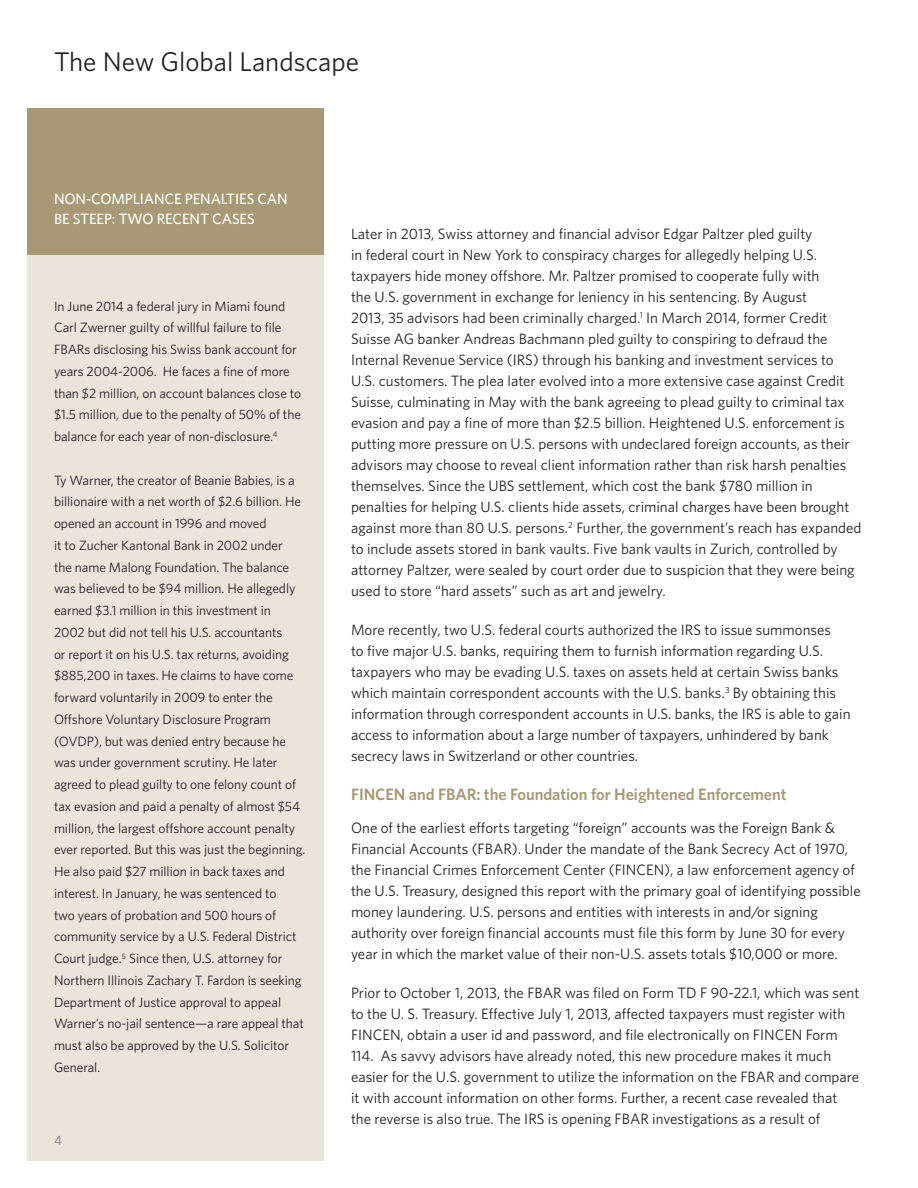
<style>
.page{position:relative;width:918px;height:1188px;background:#fff}
.page>*{position:absolute;margin:0;border:0;box-sizing:border-box;transform-origin:0 0}
.t1{font:27px "Whitney";color:#231f20}
.t2{font:600 16.5px "Whitney";letter-spacing:-.005em;color:#a79975}
.Body_Text{font:15px/21px "Whitney";color:#231f20}
.t3{font:500 15px "Whitney";letter-spacing:-.005em;color:#fff}
.t4{font:13.5px/21.8px "Whitney";letter-spacing:-.005em;color:#231f20}
.t5{font:13.5px "Whitney";color:#808083}
</style>
<div class="page">
<div style="left:27px;top:204px;width:297px;height:957px;background:#eae5db"></div>
<div style="left:27px;top:109px;width:297px;height:146px;background:#a79975"></div>
<p class="t1" style="left:54px;top:44px;width:307px">The New Global Landscape</p>
<p class="t3" style="left:54px;top:189px;width:235px">NON-COMPLIANCE PENALTIES CAN</p>
<p class="t3" style="left:54px;top:209px;width:202px">BE STEEP: TWO RECENT CASES</p>
<p class="t4" style="left:54px;top:295px;width:249px">In June 2014 a federal jury in Miami found Carl Zwerner guilty of willful failure to file FBARs disclosing his Swiss bank account for years 2004-2006. He faces a fine of more than $2 million, on account balances close to $1.5 million, due to the penalty of 50% of the balance for each year of non-disclosure.<sup>4</sup></p>
<p class="t4" style="left:54px;top:469px;width:249px">Ty Warner, the creator of Beanie Babies, is a billionaire with a net worth of $2.6 billion. He opened an account in 1996 and moved</p>
<p class="t4" style="left:54px;top:534px;width:253px">it to Zucher Kantonal Bank in 2002 under<br>the name Malong Foundation. The balance was believed to be $94 million. He allegedly earned $3.1 million in this investment in<br>2002 but did not tell his U.S. accountants<br>or report it on his U.S. tax returns, avoiding $885,200 in taxes. He claims to have come forward voluntarily in 2009 to enter the Offshore Voluntary Disclosure Program (OVDP), but was denied entry because he was under government scrutiny. He later agreed to plead guilty to one felony count of tax evasion and paid a penalty of almost $54 million, the largest offshore account penalty ever reported. But this was just the beginning.<br>He also paid $27 million in back taxes and interest. In January, he was sentenced to<br>two years of probation and 500 hours of community service by a U.S. Federal District Court judge.<sup>5</sup> Since then, U.S. attorney for Northern Illinois Zachary T. Fardon is seeking Department of Justice approval to appeal Warner’s no-jail sentence—a rare appeal that must also be approved by the U.S. Solicitor General.</p>
<p class="t5" style="left:54px;top:1131px;width:10px">4</p>
<p class="Body_Text" style="left:351px;top:223px;width:512px">Later in 2013, Swiss attorney and financial advisor Edgar Paltzer pled guilty<br>in federal court in New York to conspiracy charges for allegedly helping U.S. taxpayers hide money offshore. Mr. Paltzer promised to cooperate fully with<br>the U.S. government in exchange for leniency in his sentencing. By August<br>2013, 35 advisors had been criminally charged.<sup>1</sup> In March 2014, former Credit Suisse AG banker Andreas Bachmann pled guilty to conspiring to defraud the Internal Revenue Service (IRS) through his banking and investment services to U.S. customers. The plea later evolved into a more extensive case against Credit Suisse, culminating in May with the bank agreeing to plead guilty to criminal tax evasion and pay a fine of more than $2.5 billion. Heightened U.S. enforcement is putting more pressure on U.S. persons with undeclared foreign accounts, as their advisors may choose to reveal client information rather than risk harsh penalties themselves. Since the UBS settlement, which cost the bank $780 million in penalties for helping U.S. clients hide assets, criminal charges have been brought against more than 80 U.S. persons.<sup>2</sup> Further, the government’s reach has expanded to include assets stored in bank vaults. Five bank vaults in Zurich, controlled by attorney Paltzer, were sealed by court order due to suspicion that they were being used to store “hard assets” such as art and jewelry.</p>
<p class="Body_Text" style="left:351px;top:619px;width:501px">More recently, two U.S. federal courts authorized the IRS to issue summonses<br>to five major U.S. banks, requiring them to furnish information regarding U.S. taxpayers who may be evading U.S. taxes on assets held at certain Swiss banks which maintain correspondent accounts with the U.S. banks.<sup>3</sup> By obtaining this information through correspondent accounts in U.S. banks, the IRS is able to gain access to information about a large number of taxpayers, unhindered by bank secrecy laws in Switzerland or other countries.</p>
<p class="t2" style="left:351px;top:783px;width:437px">FINCEN and FBAR: the Foundation for Heightened Enforcement</p>
<p class="Body_Text" style="left:351px;top:817px;width:511px">One of the earliest efforts targeting “foreign” accounts was the Foreign Bank &amp; Financial Accounts (FBAR). Under the mandate of the Bank Secrecy Act of 1970, the Financial Crimes Enforcement Center (FINCEN), a law enforcement agency of the U.S. Treasury, designed this report with the primary goal of identifying possible money laundering. U.S. persons and entities with interests in and/or signing authority over foreign financial accounts must file this form by June 30 for every year in which the market value of their non-U.S. assets totals $10,000 or more.</p>
<p class="Body_Text" style="left:351px;top:982px;width:510px">Prior to October 1, 2013, the FBAR was filed on Form TD F 90-22.1, which was sent to the U. S. Treasury. Effective July 1, 2013, affected taxpayers must register with FINCEN, obtain a user id and password, and file electronically on FINCEN Form 114. As savvy advisors have already noted, this new procedure makes it much easier for the U.S. government to utilize the information on the FBAR and compare it with account information on other forms. Further, a recent case revealed that the reverse is also true. The IRS is opening FBAR investigations as a result of</p>
</div>
